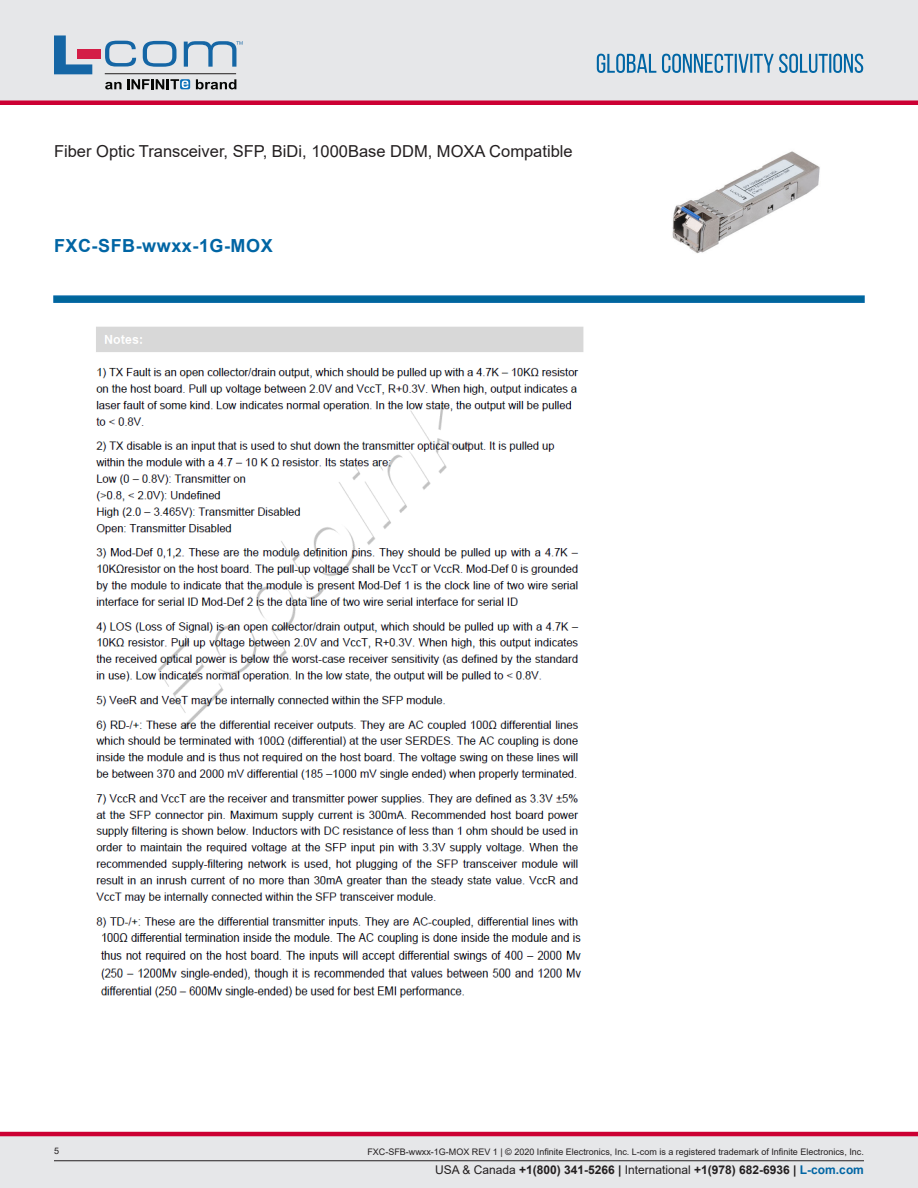
<style>
.page{position:relative;width:918px;height:1188px;background:#fff}
.page>*{position:absolute;margin:0;border:0;box-sizing:border-box;transform-origin:0 0}
.PN{font:700 18px "Arial";letter-spacing:.03em;color:#0065a4}
.Web_Description_Para{font:16.5px "Arial";color:#231f20}
.t1{font:700 12px "Arial";color:#231f20}
.t2{font:9px "Arial";color:#231f20}
.s1{font-weight:400}
.s2{color:#0065a4}
</style>
<div class="page">
<div style="left:0;top:1136px;width:918px;height:52px;background:#e6e7e9"></div>
<hr style="left:0;top:1132px;width:918px;height:4px;background:#c03">
<div style="left:0;top:0;width:918px;height:102px;background:#e6e7e9"></div>
<div style="left:0;top:100px;width:918px;height:5px;background:#c03"></div>
<hr style="left:54px;top:1160px;width:810px;height:1px;background:#231f20">
<svg style="left:597px;top:54px;width:266px;height:19px"></svg>
<hr style="left:105px;top:73px;width:131px;height:1px;background:#211e1e">
<svg style="left:54px;top:35px;width:38px;height:39px"></svg>
<svg style="left:143px;top:41px;width:34px;height:26px"></svg>
<svg style="left:105px;top:41px;width:31px;height:26px"></svg>
<div style="left:77px;top:49px;width:23px;height:10px;background:#d41e47"></div>
<svg style="left:180px;top:79px;width:10px;height:10px"></svg>
<svg style="left:196px;top:79px;width:40px;height:10px"></svg>
<svg style="left:105px;top:79px;width:83px;height:10px"></svg>
<svg style="left:184px;top:41px;width:59px;height:26px"></svg>
<svg style="left:53px;top:295px;width:812px;height:8px;background:#0f6ea3"></svg>
<img style="left:672px;top:151px;width:148px;height:103px">
<img style="left:96px;top:326px;width:488px;height:602px">
<img style="left:100px;top:933px;width:482px;height:65px">
<h1 class="Web_Description_Para" style="left:54px;top:140px;width:520px">Fiber Optic Transceiver, SFP, BiDi, 1000Base DDM, MOXA Compatible</h1>
<p class="PN" style="left:54px;top:233px;width:220px">FXC-SFB-wwxx-1G-MOX</p>
<p class="t2" style="left:54px;top:1144px;width:7px">5</p>
<p class="t2" style="left:367px;top:1146px;width:498px">FXC-SFB-wwxx-1G-MOX REV 1 | © 2020 Infinite Electronics, Inc. L-com is a registered trademark of Infinite Electronics, Inc.</p>
<h3 class="t1" style="left:435px;top:1162px;width:430px"><span class="s1">USA &amp; Canada</span> +1(800) 341-5266 | <span class="s1">International</span> +1(978) 682-6936 | <span class="s2">L-com.com</span></h3>
</div>
